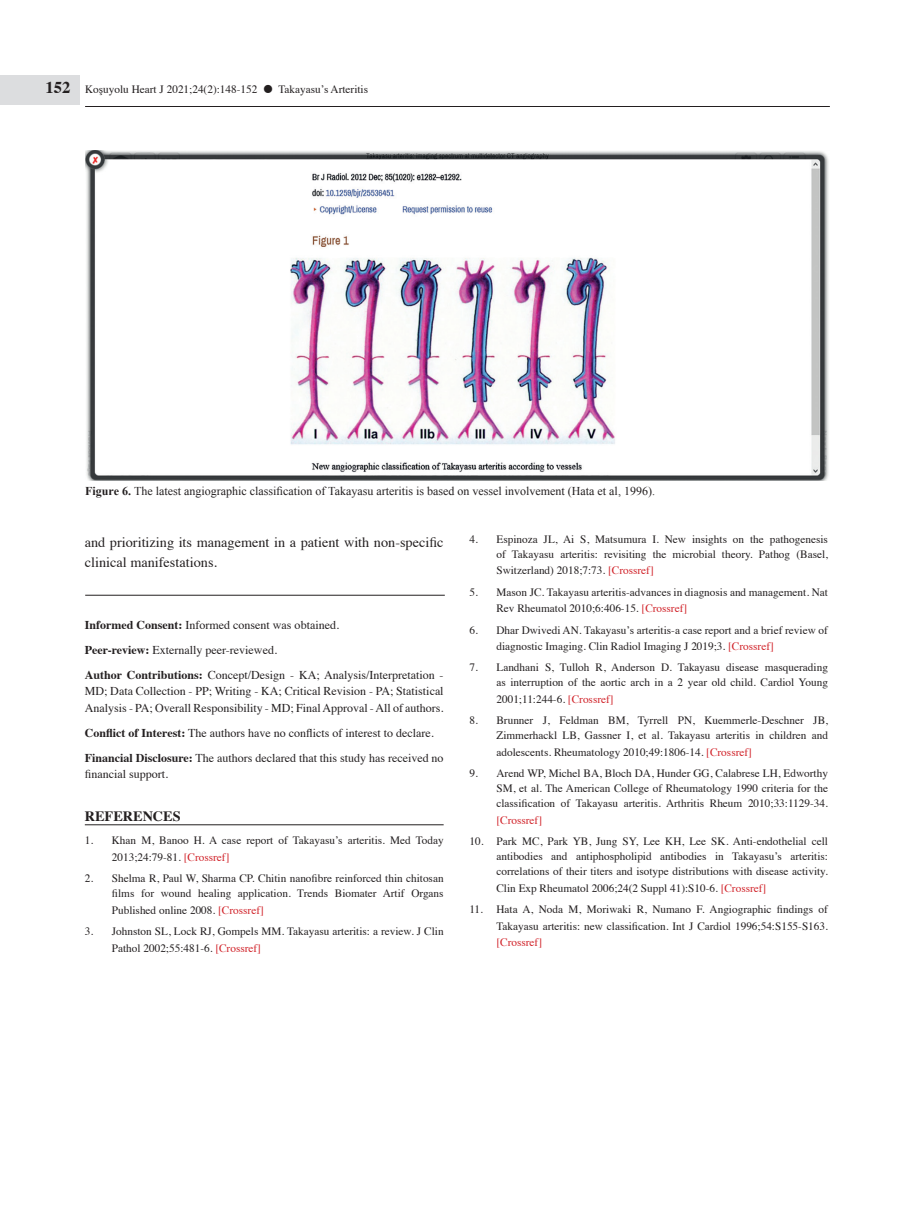
<style>
.page{position:relative;width:915px;height:1212px;background:#fff}
.page>*{position:absolute;margin:0;border:0;box-sizing:border-box;transform-origin:0 0}
.t1{font:14.25px/20.2px "Times";color:#231f20}
.t2{font:700 14.25px "Times";color:#231f20}
.t3{font:12px/25px "Times";color:#231f20}
.t4{font:12px "Times New Roman";color:#231f20}
.t5{font:11.25px/15px "Times";color:#231f20;text-align:right}
.t6{font:11.25px "Times";color:#d1232a}
.s1{font-weight:700;font-size:16.5px}
.s2{font-weight:700}
.s3{color:#d1232a}
</style>
<div class="page">
<hr style="left:85px;top:106px;width:744px;height:1px;background:#231f20">
<div style="left:0;top:75px;width:80px;height:30px;background:#dcdddf"></div>
<hr style="left:85px;top:824px;width:358px;height:1px;background:#231f20">
<hr style="left:85px;top:595px;width:359px;height:1px;background:#231f20">
<img style="left:85px;top:150px;width:744px;height:330px">
<p class="t5" style="left:46px;top:81px;width:213px"><span class="s1">152</span> Koşuyolu Heart J 2021;24(2):148-152</p>
<p class="t5" style="left:278px;top:81px;width:91px">Takayasu’s Arteritis</p>
<p class="t4" style="left:85px;top:482px;width:571px"><span class="s2">Figure 6.</span> The latest angiographic classification of Takayasu arteritis is based on vessel involvement (Hata et al, 1996).</p>
<p class="t1" style="left:85px;top:530px;width:360px">and prioritizing its management in a patient with non-specific clinical manifestations.</p>
<p class="t3" style="left:85px;top:611px;width:360px"><span class="s2">Informed Consent:</span> Informed consent was obtained.<br><span class="s2">Peer-review:</span> Externally peer-reviewed.<br><span class="s2">Author Contributions:</span> Concept/Design - KA; Analysis/Interpretation -</p>
<p class="t3" style="left:85px;top:682px;width:360px;line-height:16.5px">MD; Data Collection - PP; Writing - KA; Critical Revision - PA; Statistical<br>Analysis - PA; Overall Responsibility - MD; Final Approval - All of authors.</p>
<p class="t3" style="left:85px;top:719px;width:360px"><span class="s2">Conflict of Interest:</span> The authors have no conflicts of interest to declare.<br><span class="s2">Financial Disclosure:</span> The authors declared that this study has received no</p>
<p class="t3" style="left:85px;top:760px;width:85px">financial support.</p>
<p class="t2" style="left:85px;top:802px;width:97px">REFERENCES</p>
<p class="t5" style="left:112px;top:831px;width:333px;line-height:16.5px;text-align:left;text-indent:-27px">1. Khan M, Banoo H. A case report of Takayasu’s arteritis. Med Today<br>2013;24:79-81. <span class="s3">[Crossref]</span></p>
<p class="t5" style="left:85px;top:870px;width:360px">2. Shelma R, Paul W, Sharma CP. Chitin nanofibre reinforced thin chitosan films for wound healing application. Trends Biomater Artif Organs</p>
<p class="t5" style="left:112px;top:901px;width:153px">Published online 2008. <span class="s3">[Crossref]</span></p>
<p class="t5" style="left:112px;top:922px;width:333px;line-height:16.5px;text-align:left;text-indent:-27px">3. Johnston SL, Lock RJ, Gompels MM. Takayasu arteritis: a review. J Clin<br>Pathol 2002;55:481-6. <span class="s3">[Crossref]</span></p>
<p class="t5" style="left:469px;top:531px;width:360px">4. Espinoza JL, Ai S, Matsumura I. New insights on the pathogenesis of Takayasu arteritis: revisiting the microbial theory. Pathog (Basel,</p>
<p class="t5" style="left:496px;top:562px;width:159px">Switzerland) 2018;7:73. <span class="s3">[Crossref]</span></p>
<p class="t5" style="left:496px;top:583px;width:333px;line-height:16.5px;text-align:left;text-indent:-27px">5. Mason JC. Takayasu arteritis-advances in diagnosis and management. Nat<br>Rev Rheumatol 2010;6:406-15. <span class="s3">[Crossref]</span></p>
<p class="t5" style="left:496px;top:621px;width:333px;line-height:16.5px;text-align:left;text-indent:-27px">6. Dhar Dwivedi AN. Takayasu’s arteritis-a case report and a brief review of diagnostic Imaging. Clin Radiol Imaging J 2019;3. <span class="s3">[Crossref]</span></p>
<p class="t5" style="left:469px;top:659px;width:360px">7. Landhani S, Tulloh R, Anderson D. Takayasu disease masquerading as interruption of the aortic arch in a 2 year old child. Cardiol Young</p>
<p class="t5" style="left:496px;top:691px;width:119px">2001;11:244-6. <span class="s3">[Crossref]</span></p>
<p class="t5" style="left:469px;top:712px;width:360px">8. Brunner J, Feldman BM, Tyrrell PN, Kuemmerle-Deschner JB,<br>Zimmerhackl LB, Gassner I, et al. Takayasu arteritis in children and</p>
<p class="t5" style="left:496px;top:744px;width:257px">adolescents. Rheumatology 2010;49:1806-14. <span class="s3">[Crossref]</span></p>
<p class="t5" style="left:496px;top:765px;width:333px;text-align:justify;text-indent:-27px">9. Arend WP, Michel BA, Bloch DA, Hunder GG, Calabrese LH, Edworthy SM, et al. The American College of Rheumatology 1990 criteria for the classification of Takayasu arteritis. Arthritis Rheum 2010;33:1129-34.</p>
<p class="t6" style="left:496px;top:809px;width:47px">[Crossref]</p>
<p class="t5" style="left:496px;top:833px;width:333px;text-align:justify;text-indent:-27px">10. Park MC, Park YB, Jung SY, Lee KH, Lee SK. Anti-endothelial cell antibodies and antiphospholipid antibodies in Takayasu’s arteritis: correlations of their titers and isotype distributions with disease activity.</p>
<p class="t5" style="left:496px;top:879px;width:271px">Clin Exp Rheumatol 2006;24(2 Suppl 41):S10-6. <span class="s3">[Crossref]</span></p>
<p class="t5" style="left:469px;top:900px;width:360px;line-height:16.5px">11. Hata A, Noda M, Moriwaki R, Numano F. Angiographic findings of<br>Takayasu arteritis: new classification. Int J Cardiol 1996;54:S155-S163.</p>
<p class="t6" style="left:496px;top:932px;width:47px">[Crossref]</p>
</div>
